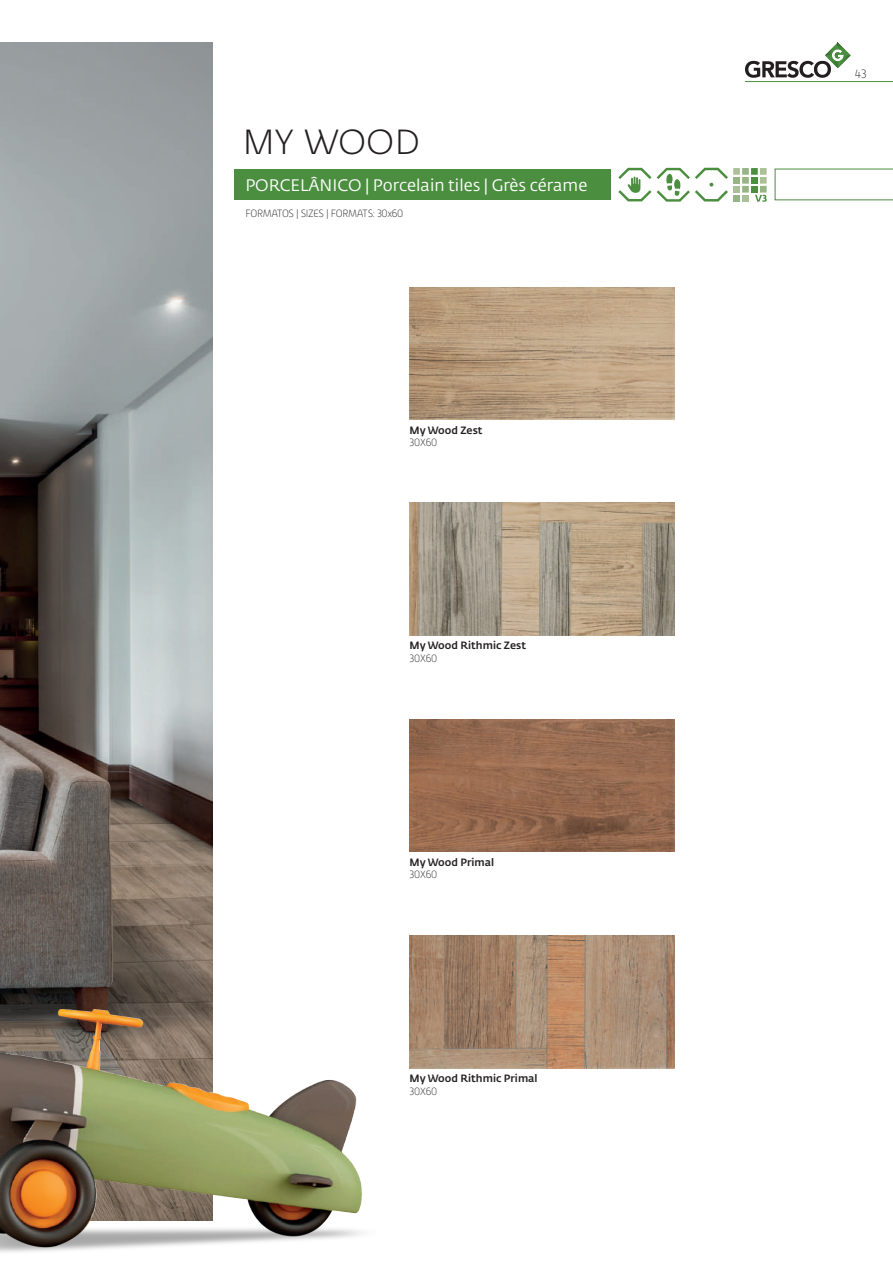
<style>
.page{position:relative;width:893px;height:1263px;background:#fff}
.page>*{position:absolute;margin:0;border:0;box-sizing:border-box;transform-origin:0 0}
.t1{font:300 34.5px "Fedra Sans Std";color:#231f20}
.t2{font:16.5px "Fedra Sans Std";color:#fff}
.t3{font:100 12px "Alwyn New Rounded";color:#231f20}
.t4{font:500 10.5px "Fedra Sans Std";color:#231f20}
.t5{font:100 10.5px "Alwyn New Rounded";letter-spacing:-.035em;color:#231f20}
</style>
<div class="page">
<hr style="left:745px;top:81px;width:148px;height:1px;background:#4c8e40">
<svg style="left:745px;top:43px;width:106px;height:35px"></svg>
<img style="left:0;top:43px;width:213px;height:948px">
<div style="left:742px;top:177px;width:7px;height:7px;background:#97b484"></div>
<div style="left:751px;top:177px;width:7px;height:7px;background:#4c8e40"></div>
<div style="left:742px;top:186px;width:7px;height:7px;background:#97b484"></div>
<div style="left:751px;top:186px;width:7px;height:7px;background:#4c8e40"></div>
<div style="left:760px;top:186px;width:7px;height:7px;background:#97b484"></div>
<div style="left:760px;top:177px;width:7px;height:7px;background:#aac198"></div>
<div style="left:751px;top:168px;width:7px;height:7px;background:#4c8e40"></div>
<div style="left:742px;top:168px;width:7px;height:7px;background:#97b484"></div>
<div style="left:733px;top:168px;width:7px;height:7px;background:#aac198"></div>
<div style="left:733px;top:177px;width:7px;height:7px;background:#97b484"></div>
<div style="left:733px;top:186px;width:7px;height:7px;background:#aac198"></div>
<div style="left:733px;top:195px;width:7px;height:6px;background:#97b484"></div>
<div style="left:742px;top:195px;width:7px;height:6px;background:#aac198"></div>
<div style="left:760px;top:168px;width:7px;height:7px;background:#aac198"></div>
<svg style="left:755px;top:195px;width:12px;height:7px"></svg>
<img style="left:410px;top:287px;width:265px;height:133px">
<img style="left:410px;top:719px;width:265px;height:133px">
<img style="left:410px;top:935px;width:265px;height:133px">
<img style="left:410px;top:503px;width:265px;height:132px">
<svg style="left:775px;top:169px;width:118px;height:31px"></svg>
<svg style="left:618px;top:167px;width:110px;height:35px"></svg>
<div style="left:234px;top:169px;width:377px;height:31px;background:#4c8e40"></div>
<img style="left:0;top:991px;width:363px;height:261px">
<h1 class="t1" style="left:242px;top:121px;width:179px">MY WOOD</h1>
<h2 class="t2" style="left:245px;top:175px;width:343px">PORCELÂNICO | Porcelain tiles | Grès cérame</h2>
<p class="t5" style="left:245px;top:208px;width:159px">FORMATOS | SIZES | FORMATS: 30x60</p>
<p class="t4" style="left:410px;top:423px;width:75px">My Wood Zest</p>
<p class="t5" style="left:410px;top:437px;width:29px">30X60</p>
<p class="t4" style="left:410px;top:639px;width:118px">My Wood Rithmic Zest</p>
<p class="t5" style="left:410px;top:652px;width:29px">30X60</p>
<p class="t4" style="left:410px;top:855px;width:86px">My Wood Primal</p>
<p class="t5" style="left:410px;top:869px;width:29px">30X60</p>
<p class="t4" style="left:410px;top:1072px;width:130px">My Wood Rithmic Primal</p>
<p class="t5" style="left:410px;top:1085px;width:29px">30X60</p>
<p class="t3" style="left:855px;top:67px;width:13px">43</p>
</div>
